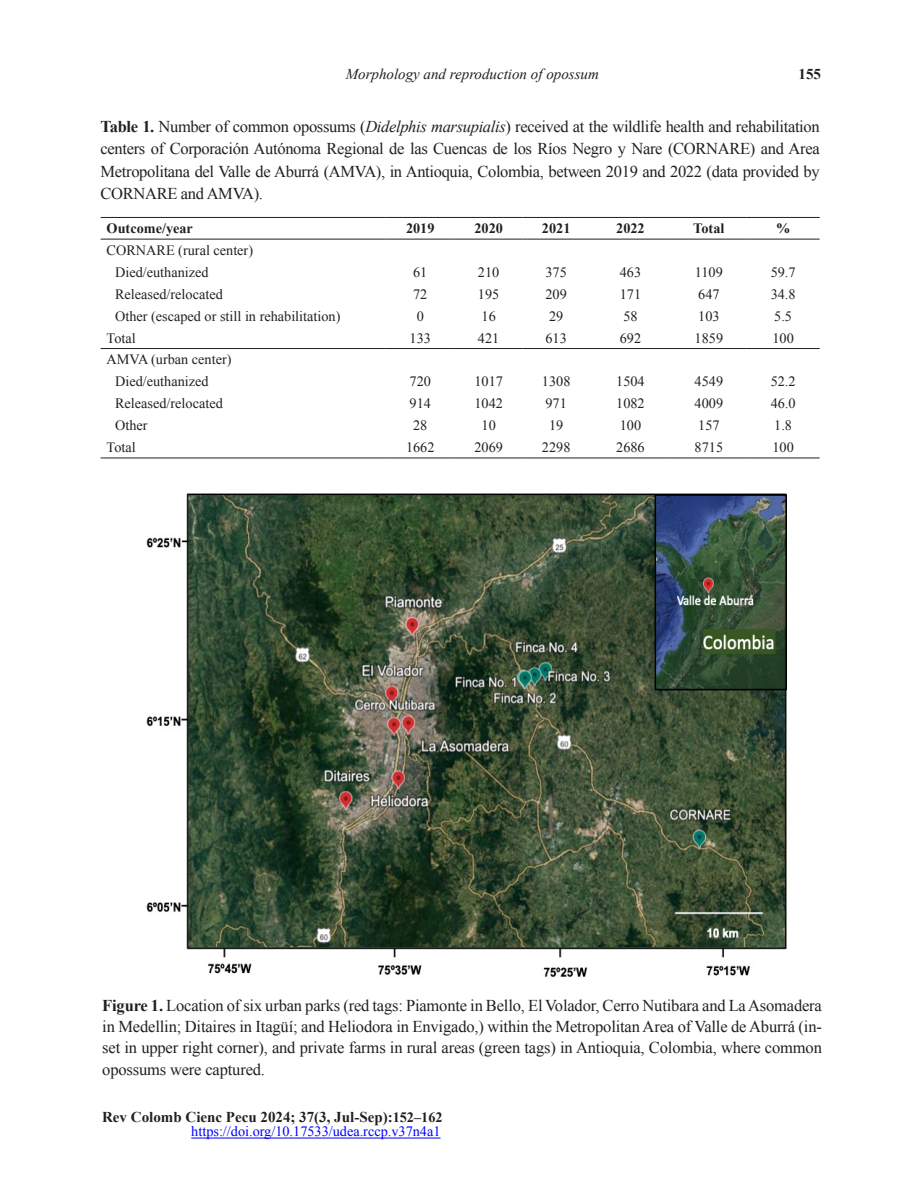
<style>
.page{position:relative;width:902px;height:1195px;background:#fff}
.page>*{position:absolute;margin:0;border:0;box-sizing:border-box;transform-origin:0 0}
.Autor{font:16.5px/22.6px "Times New Roman";letter-spacing:-.015em;color:#231f20;text-align:justify}
.t1{font:700 15px "Times New Roman";color:#231f20}
.t2{font:italic 15px "Times New Roman";color:#231f20}
.Autor-2{font:14.25px "Times New Roman";color:#231f20}
.t3{font:14.25px "Times New Roman";color:#00f}
.Autor-3{font:700 14.25px "Times New Roman";color:#231f20}
.s1{font-weight:700}
.s2{font-style:italic}
.s3{font-size:14.25px}
</style>
<div class="page">
<hr style="left:191px;top:1137px;width:249px;height:1px;background:#00f">
<hr style="left:101px;top:217px;width:284px;height:1px;background:#231f20">
<hr style="left:385px;top:217px;width:70px;height:1px;background:#231f20">
<hr style="left:455px;top:217px;width:67px;height:1px;background:#231f20">
<hr style="left:522px;top:217px;width:68px;height:1px;background:#231f20">
<hr style="left:590px;top:217px;width:81px;height:1px;background:#231f20">
<hr style="left:671px;top:217px;width:75px;height:1px;background:#231f20">
<hr style="left:746px;top:217px;width:73px;height:1px;background:#231f20">
<hr style="left:101px;top:239px;width:284px;height:1px;background:#231f20">
<hr style="left:385px;top:239px;width:70px;height:1px;background:#231f20">
<hr style="left:455px;top:239px;width:67px;height:1px;background:#231f20">
<hr style="left:522px;top:239px;width:68px;height:1px;background:#231f20">
<hr style="left:590px;top:239px;width:81px;height:1px;background:#231f20">
<hr style="left:671px;top:239px;width:75px;height:1px;background:#231f20">
<hr style="left:746px;top:239px;width:73px;height:1px;background:#231f20">
<hr style="left:101px;top:458px;width:284px;height:1px;background:#231f20">
<hr style="left:385px;top:458px;width:70px;height:1px;background:#231f20">
<hr style="left:455px;top:458px;width:67px;height:1px;background:#231f20">
<hr style="left:522px;top:458px;width:68px;height:1px;background:#231f20">
<hr style="left:590px;top:458px;width:81px;height:1px;background:#231f20">
<hr style="left:671px;top:458px;width:75px;height:1px;background:#231f20">
<hr style="left:746px;top:458px;width:73px;height:1px;background:#231f20">
<hr style="left:101px;top:348px;width:284px;height:1px;background:#231f20">
<hr style="left:385px;top:348px;width:70px;height:1px;background:#231f20">
<hr style="left:455px;top:348px;width:67px;height:1px;background:#231f20">
<hr style="left:522px;top:348px;width:68px;height:1px;background:#231f20">
<hr style="left:590px;top:348px;width:81px;height:1px;background:#231f20">
<hr style="left:671px;top:348px;width:75px;height:1px;background:#231f20">
<hr style="left:746px;top:348px;width:73px;height:1px;background:#231f20">
<img style="left:146px;top:493px;width:640px;height:485px">
<p class="t2" style="left:345px;top:64px;width:255px">Morphology and reproduction of opossum</p>
<p class="Autor" style="left:101px;top:114px;width:720px"><span class="s1">Table 1.</span> Number of common opossums (<span class="s2">Didelphis marsupialis</span>) received at the wildlife health and rehabilitation centers of Corporación Autónoma Regional de las Cuencas de los Ríos Negro y Nare (CORNARE) and Area Metropolitana del Valle de Aburrá (AMVA), in Antioquia, Colombia, between 2019 and 2022 (data provided by CORNARE and AMVA).</p>
<p class="Autor-3" style="left:107px;top:218px;width:88px">Outcome/year</p>
<p class="Autor-3" style="left:406px;top:218px;width:30px">2019</p>
<p class="Autor-3" style="left:474px;top:218px;width:30px">2020</p>
<p class="Autor-3" style="left:542px;top:218px;width:30px">2021</p>
<p class="Autor-3" style="left:616px;top:218px;width:30px">2022</p>
<p class="Autor-3" style="left:693px;top:218px;width:33px">Total</p>
<p class="Autor-3" style="left:776px;top:218px;width:16px">%</p>
<p class="Autor-2" style="left:107px;top:241px;width:148px">CORNARE (rural center)</p>
<p class="Autor-2" style="left:115px;top:262px;width:95px">Died/euthanized</p>
<p class="Autor-2" style="left:413px;top:262px;width:16px">61</p>
<p class="Autor-2" style="left:478px;top:262px;width:23px">210</p>
<p class="Autor-2" style="left:545px;top:262px;width:23px">375</p>
<p class="Autor-2" style="left:619px;top:262px;width:23px">463</p>
<p class="Autor-2" style="left:694px;top:262px;width:29px">1109</p>
<p class="Autor-2" style="left:770px;top:262px;width:26px">59.7</p>
<p class="Autor-2" style="left:115px;top:284px;width:109px">Released/relocated</p>
<p class="Autor-2" style="left:413px;top:284px;width:16px">72</p>
<p class="Autor-2" style="left:478px;top:284px;width:23px">195</p>
<p class="Autor-2" style="left:545px;top:284px;width:23px">209</p>
<p class="Autor-2" style="left:619px;top:284px;width:23px">171</p>
<p class="Autor-2" style="left:698px;top:284px;width:23px">647</p>
<p class="Autor-2" style="left:770px;top:284px;width:26px">34.8</p>
<p class="Autor-2" style="left:115px;top:306px;width:227px">Other (escaped or still in rehabilitation)</p>
<p class="Autor-2" style="left:416px;top:306px;width:9px">0</p>
<p class="Autor-2" style="left:481px;top:306px;width:16px">16</p>
<p class="Autor-2" style="left:549px;top:306px;width:16px">29</p>
<p class="Autor-2" style="left:623px;top:306px;width:16px">58</p>
<p class="Autor-2" style="left:698px;top:306px;width:23px">103</p>
<p class="Autor-2" style="left:774px;top:306px;width:19px">5.5</p>
<p class="Autor-2" style="left:107px;top:328px;width:31px">Total</p>
<p class="Autor-2" style="left:409px;top:328px;width:23px">133</p>
<p class="Autor-2" style="left:478px;top:328px;width:23px">421</p>
<p class="Autor-2" style="left:545px;top:328px;width:23px">613</p>
<p class="Autor-2" style="left:619px;top:328px;width:23px">692</p>
<p class="Autor-2" style="left:694px;top:328px;width:30px">1859</p>
<p class="Autor-2" style="left:772px;top:328px;width:23px">100</p>
<p class="Autor-2" style="left:107px;top:350px;width:126px">AMVA (urban center)</p>
<p class="Autor-2" style="left:115px;top:372px;width:95px">Died/euthanized</p>
<p class="Autor-2" style="left:409px;top:372px;width:23px">720</p>
<p class="Autor-2" style="left:474px;top:372px;width:30px">1017</p>
<p class="Autor-2" style="left:542px;top:372px;width:30px">1308</p>
<p class="Autor-2" style="left:616px;top:372px;width:30px">1504</p>
<p class="Autor-2" style="left:694px;top:372px;width:30px">4549</p>
<p class="Autor-2" style="left:770px;top:372px;width:26px">52.2</p>
<p class="Autor-2" style="left:115px;top:394px;width:109px">Released/relocated</p>
<p class="Autor-2" style="left:409px;top:394px;width:23px">914</p>
<p class="Autor-2" style="left:474px;top:394px;width:30px">1042</p>
<p class="Autor-2" style="left:545px;top:394px;width:23px">971</p>
<p class="Autor-2" style="left:616px;top:394px;width:30px">1082</p>
<p class="Autor-2" style="left:694px;top:394px;width:30px">4009</p>
<p class="Autor-2" style="left:770px;top:394px;width:26px">46.0</p>
<p class="Autor-2" style="left:115px;top:416px;width:34px">Other</p>
<p class="Autor-2" style="left:413px;top:416px;width:16px">28</p>
<p class="Autor-2" style="left:481px;top:416px;width:16px">10</p>
<p class="Autor-2" style="left:549px;top:416px;width:16px">19</p>
<p class="Autor-2" style="left:619px;top:416px;width:23px">100</p>
<p class="Autor-2" style="left:698px;top:416px;width:23px">157</p>
<p class="Autor-2" style="left:774px;top:416px;width:19px">1.8</p>
<p class="Autor-2" style="left:107px;top:438px;width:31px">Total</p>
<p class="Autor-2" style="left:406px;top:438px;width:30px">1662</p>
<p class="Autor-2" style="left:474px;top:438px;width:30px">2069</p>
<p class="Autor-2" style="left:542px;top:438px;width:30px">2298</p>
<p class="Autor-2" style="left:616px;top:438px;width:30px">2686</p>
<p class="Autor-2" style="left:694px;top:438px;width:30px">8715</p>
<p class="Autor-2" style="left:772px;top:438px;width:23px">100</p>
<p class="t1" style="left:798px;top:64px;width:24px">155</p>
<p class="Autor" style="left:102px;top:994px;width:721px;line-height:21.5px"><span class="s1">Figure 1.</span> Location of six urban parks (red tags: Piamonte in Bello, El Volador, Cerro Nutibara and La Asomadera in Medellin; Ditaires in Itagüí; and Heliodora in Envigado,) within the Metropolitan Area of Valle de Aburrá (in&shy;set in upper right corner), and private farms in rural areas (green tags) in Antioquia, Colombia, where common opossums were captured.</p>
<p class="t1" style="left:102px;top:1107px;width:342px">Rev Colomb Cienc Pecu 2024; 37(3, Jul-Sep):<span class="s3">152–162</span></p>
<p class="t3" style="left:191px;top:1122px;width:251px">https://doi.org/10.17533/udea.rccp.v37n4a1</p>
</div>
